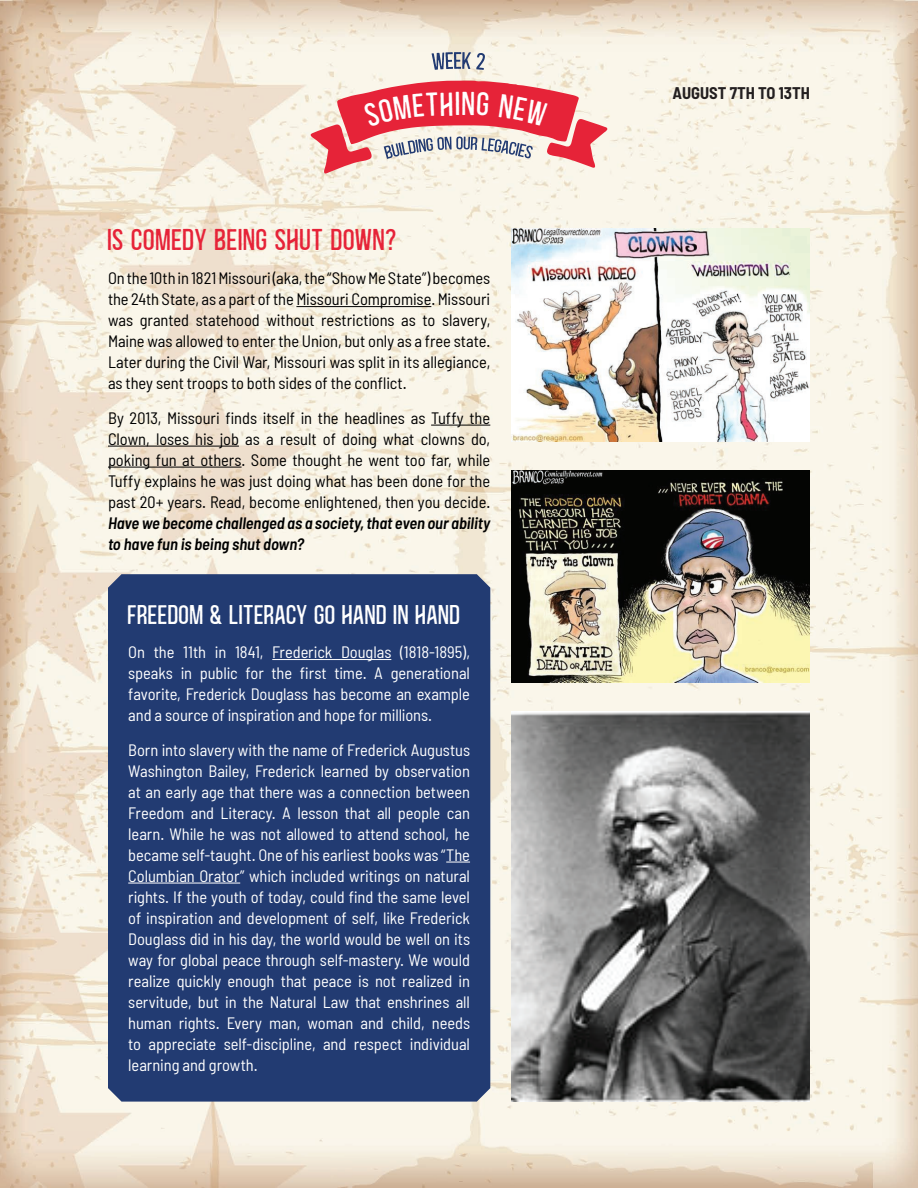
<style>
.page{position:relative;width:918px;height:1188px;background:#fff}
.page>*{position:absolute;margin:0;border:0;box-sizing:border-box;transform-origin:0 0}
.t1{font:33px "Blackside";color:#fff}
.t2{font:30px "Blackside";letter-spacing:.025em;color:#e62338}
.t3{font:27px "Blackside";letter-spacing:.02em;color:#fff}
.t4{font:semi-condensed 16.5px/21px "Barlow";letter-spacing:-.005em;color:#fff;text-align:justify}
.t5{font:semi-condensed 16.5px/21px "Barlow";letter-spacing:-.005em;color:#000;text-align:justify}
.t6{font:italic 600 semi-condensed 16.5px/21px "Barlow";letter-spacing:-.005em;color:#000}
.t7{font:700 semi-condensed 16.5px "Barlow";color:#231f20}
</style>
<div class="page">
<img style="left:0;top:0;width:918px;height:1188px">
<hr style="left:296px;top:306px;width:135px;height:1px;background:#000">
<hr style="left:431px;top:425px;width:59px;height:1px;background:#000">
<hr style="left:108px;top:446px;width:131px;height:1px;background:#000">
<hr style="left:108px;top:467px;width:134px;height:1px;background:#000">
<div style="left:108px;top:574px;width:382px;height:528px;background:#223b72"></div>
<hr style="left:272px;top:659px;width:119px;height:1px;background:#fff">
<svg style="left:446px;top:862px;width:24px;height:1px"></svg>
<hr style="left:128px;top:883px;width:112px;height:1px;background:#fff">
<svg style="left:432px;top:52px;width:53px;height:18px"></svg>
<img style="left:512px;top:470px;width:298px;height:213px">
<img style="left:512px;top:229px;width:298px;height:212px">
<img style="left:512px;top:711px;width:298px;height:391px">
<svg style="left:310px;top:80px;width:298px;height:94px;background:#e88c91"></svg>
<h1 class="t1" style="left:456px;top:87px;width:21px">in</h1>
<h2 class="t2" style="left:108px;top:225px;width:290px">IS COMEDY BEING SHUT DOWN?</h2>
<p class="t5" style="left:108px;top:268px;width:384px">On the 10th in 1821 Missouri (aka, the “Show Me State”) becomes the 24th State, as a part of the Missouri Compromise. Missouri was granted statehood without restrictions as to slavery, Maine was allowed to enter the Union, but only as a free state.<br>Later during the Civil War, Missouri was split in its allegiance, as they sent troops to both sides of the conflict.</p>
<p class="t5" style="left:108px;top:407px;width:384px">By 2013, Missouri finds itself in the headlines as Tuffy the Clown, loses his job as a result of doing what clowns do, poking fun at others. Some thought he went too far, while Tuffy explains he was just doing what has been done for the past 20+ years. Read, become enlightened, then you decide.</p>
<p class="t6" style="left:108px;top:512px;width:384px">Have we become challenged as a society, that even our ability to have fun is being shut down?</p>
<h3 class="t3" style="left:128px;top:601px;width:334px">FREEDOM &amp; LITERACY GO HAND IN HAND</h3>
<p class="t4" style="left:128px;top:641px;width:343px">On the 11th in 1841, Frederick Douglas (1818-1895), speaks in public for the first time. A generational favorite, Frederick Douglass has become an example and a source of inspiration and hope for millions.</p>
<p class="t4" style="left:128px;top:739px;width:343px">Born into slavery with the name of Frederick Augustus Washington Bailey, Frederick learned by observation at an early age that there was a connection between Freedom and Literacy. A lesson that all people can learn. While he was not allowed to attend school, he became self-taught. One of his earliest books was “The Columbian Orator” which included writings on natural rights. If the youth of today, could find the same level of inspiration and development of self, like Frederick Douglass did in his day, the world would be well on its way for global peace through self-mastery. We would realize quickly enough that peace is not realized in servitude, but in the Natural Law that enshrines all human rights. Every man, woman and child, needs to appreciate self-discipline, and respect individual learning and growth.</p>
<p class="t7" style="left:673px;top:82px;width:139px">AUGUST 7TH TO 13TH</p>
</div>
